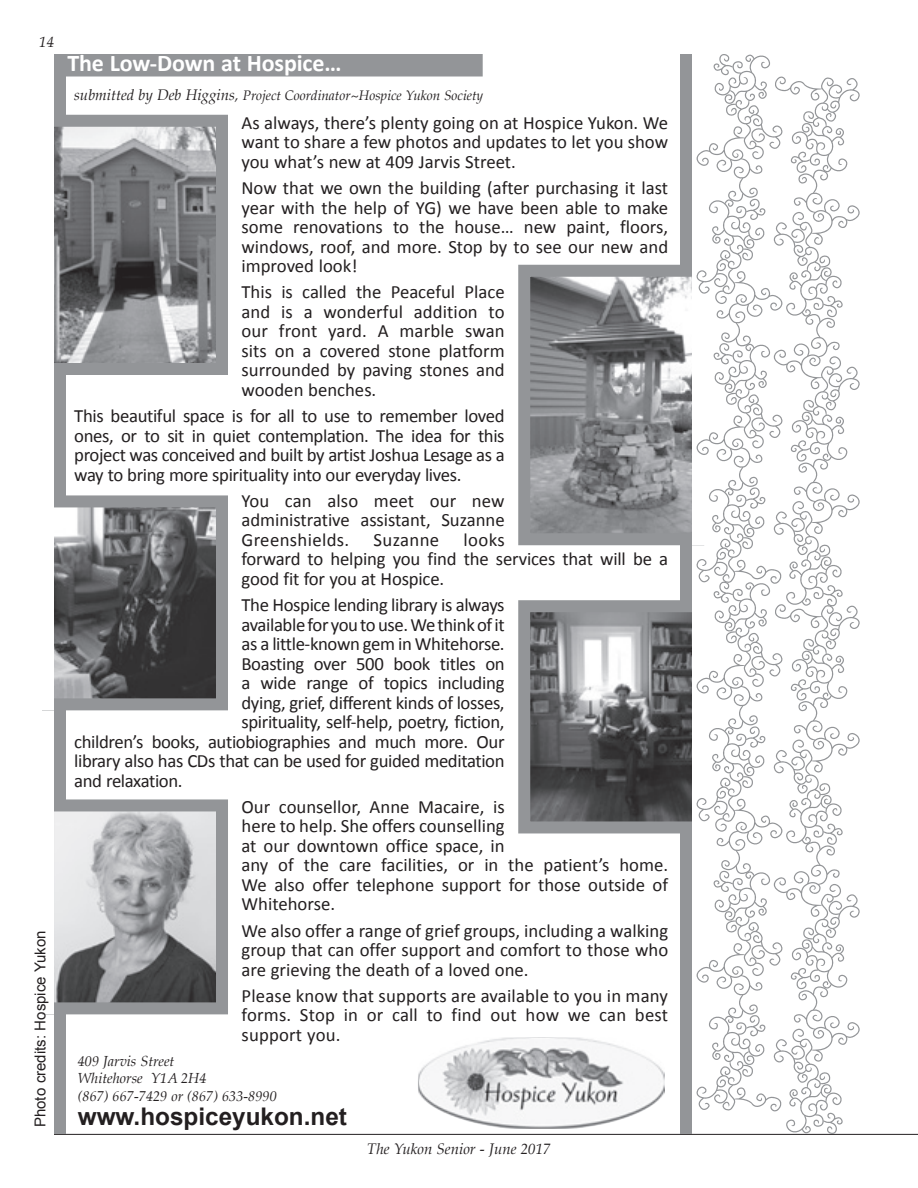
<style>
.page{position:relative;width:918px;height:1188px;background:#fff}
.page>*{position:absolute;margin:0;border:0;box-sizing:border-box;transform-origin:0 0}
.t1{font:700 24.3px "Arial";color:#231f20}
.t2{font:700 24px "Calibri";letter-spacing:-.005em;color:#fff}
.t3{font:18.75px/19.5px "Calibri";letter-spacing:-.01em;color:#231f20;text-align:justify}
.t4{font:18.75px "Calibri";letter-spacing:.02em;color:#231f20}
.t5{font:italic 15px "Palatino";color:#231f20}
.t6{font:15px "Arial";color:#231f20}
.t7{font:italic 14.25px/17.1px "Palatino";color:#231f20}
.t8{font:italic 13.5px "Palatino";color:#231f20}
.s1{font-size:15px}
</style>
<div class="page">
<hr style="left:54px;top:1134px;width:864px;height:1px;background:#231f20">
<div style="left:680px;top:54px;width:12px;height:1080px;background:#939598"></div>
<div style="left:54px;top:54px;width:12px;height:1080px;background:#939598"></div>
<img style="left:418px;top:1044px;width:55px;height:61px">
<svg style="left:42px;top:799px;width:186px;height:216px;background:#a5a6a8"></svg>
<svg style="left:54px;top:114px;width:174px;height:261px;background:#898a8d"></svg>
<svg style="left:518px;top:264px;width:179px;height:282px;background:#8f9093"></svg>
<svg style="left:42px;top:495px;width:186px;height:216px;background:#68696b"></svg>
<svg style="left:518px;top:600px;width:174px;height:234px;background:#757678"></svg>
<div style="left:57px;top:54px;width:426px;height:23px;background:#939598"></div>
<div style="left:42px;top:495px;width:12px;height:215px;background:#fff"></div>
<div style="left:42px;top:799px;width:12px;height:215px;background:#fff"></div>
<div style="left:692px;top:265px;width:13px;height:280px;background:#fff"></div>
<svg style="left:697px;top:54px;width:163px;height:1080px"></svg>
<p class="t5" style="left:39px;top:30px;width:16px">14</p>
<p class="t6" style="left:30px;top:1127px;width:198px;rotate:-90deg">Photo credits: Hospice Yukon</p>
<p class="t2" style="left:67px;top:48px;width:276px">The Low-Down at Hospice…</p>
<p class="t8" style="left:74px;top:85px;width:411px"><span class="s1">submitted by Deb Higgins,</span> Project Coordinator~Hospice Yukon Society</p>
<p class="t3" style="left:241px;top:113px;width:428px">As always, there’s plenty going on at Hospice Yukon. We want to share a few photos and updates to let you show you what’s new at 409 Jarvis Street.</p>
<p class="t3" style="left:241px;top:178px;width:428px">Now that we own the building (after purchasing it last year with the help of YG) we have been able to make some renovations to the house… new paint, floors, windows, roof, and more. Stop by to see our new and improved look!</p>
<p class="t3" style="left:241px;top:282px;width:265px">This is called the Peaceful Place and is a wonderful addition to our front yard. A marble swan sits on a covered stone platform surrounded by paving stones and wooden benches.</p>
<p class="t3" style="left:74px;top:406px;width:432px">This beautiful space is for all to use to remember loved ones, or to sit in quiet contemplation. The idea for this project was conceived and built by artist Joshua Lesage as a way to bring more spirituality into our everyday lives.</p>
<p class="t3" style="left:241px;top:491px;width:265px">You can also meet our new administrative assistant, Suzanne Greenshields.</p>
<p class="t3" style="left:241px;top:530px;width:428px;text-align:left;text-indent:222px">looks<br>forward to helping you find the services that will be a good fit for you at Hospice.</p>
<p class="t3" style="left:241px;top:595px;width:265px">The Hospice lending library is always</p>
<p class="t3" style="left:241px;top:615px;width:265px">available for you to use. We think of it</p>
<p class="t3" style="left:241px;top:634px;width:265px">as a little-known gem in Whitehorse.</p>
<p class="t3" style="left:241px;top:654px;width:265px">Boasting over 500 book titles on</p>
<p class="t3" style="left:241px;top:673px;width:265px">a wide range of topics including</p>
<p class="t3" style="left:241px;top:693px;width:265px">dying, grief, different kinds of losses,</p>
<p class="t3" style="left:241px;top:712px;width:265px">spirituality, self-help, poetry, fiction,</p>
<p class="t3" style="left:74px;top:732px;width:432px">children’s books, autiobiographies and much more. Our</p>
<p class="t3" style="left:74px;top:751px;width:432px">library also has CDs that can be used for guided meditation</p>
<p class="t3" style="left:74px;top:771px;width:110px">and relaxation.</p>
<p class="t3" style="left:242px;top:797px;width:428px;text-align:left">Our counsellor, Anne Macaire, is<br>here to help. She offers counselling<br>at our downtown office space, in<br>any of the care facilities, or in the patient’s home.<br>We also offer telephone support for those outside of Whitehorse.</p>
<p class="t3" style="left:242px;top:921px;width:428px">We also offer a range of grief groups, including a walking group that can offer support and comfort to those who are grieving the death of a loved one.</p>
<p class="t3" style="left:242px;top:986px;width:428px">Please know that supports are available to you in many forms. Stop in or call to find out how we can best support you.</p>
<p class="t4" style="left:374px;top:528px;width:67px">Suzanne</p>
<p class="t7" style="left:78px;top:1053px;width:201px">409 Jarvis Street<br>Whitehorse Y1A 2H4<br>(867) 667-7429 or (867) 633-8990</p>
<p class="t1" style="left:78px;top:1100px;width:271px">www.hospiceyukon.net</p>
<p class="t5" style="left:367px;top:1137px;width:185px">The Yukon Senior - June 2017</p>
</div>
